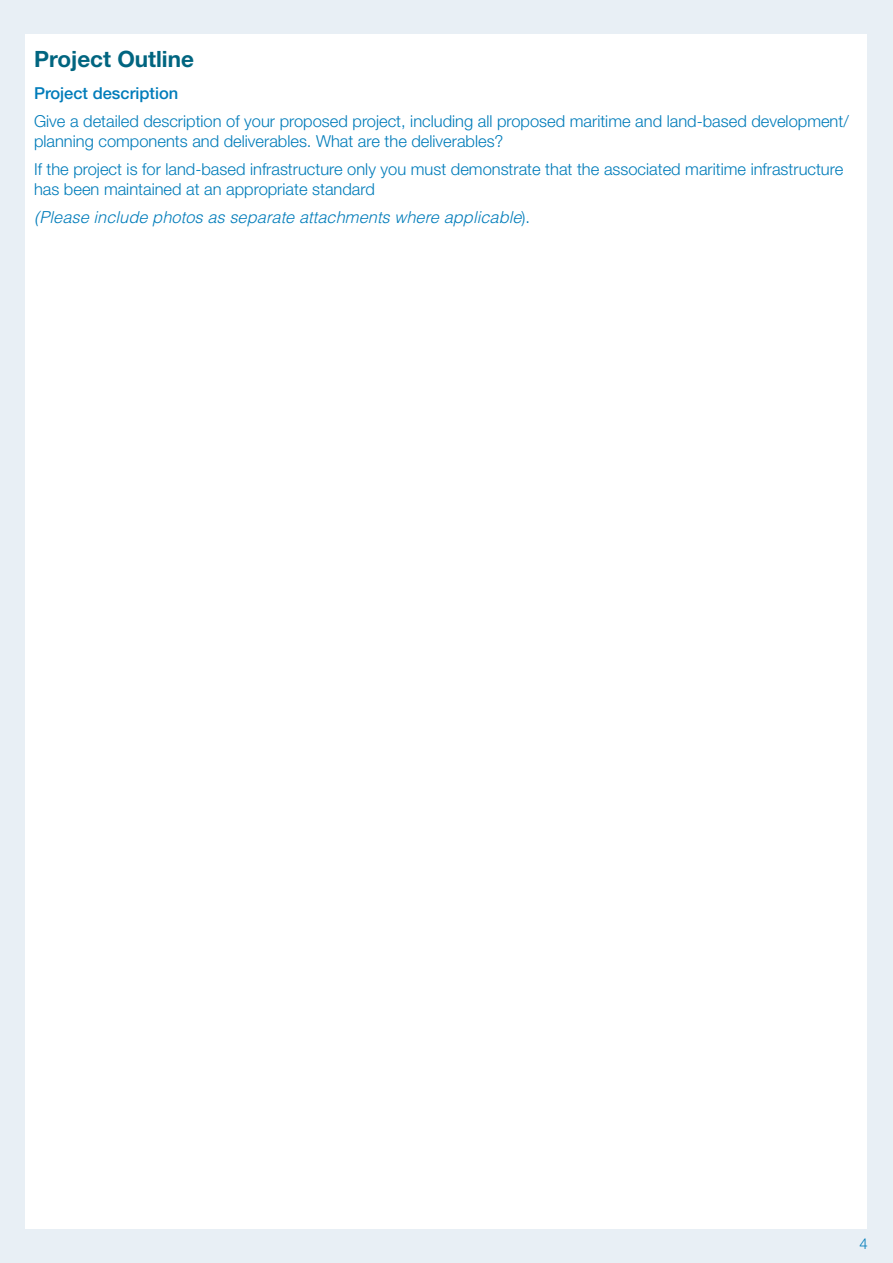
<style>
.page{position:relative;width:893px;height:1263px;background:#e8eff5}
.page>*{position:absolute;margin:0;border:0;box-sizing:border-box;transform-origin:0 0}
.H2_Blue7461{font:700 22.5px "Helvetica Neue LT Std";color:#006580}
.Body{font:300 16.5px/19.5px "Helvetica Neue LT Std";color:#007cba}
.Body-2{font:italic 300 16.5px "Helvetica LT Std";color:#007cba}
.t1{font:500 16.5px "Helvetica Neue LT Std";color:#007cba}
.t2{font:300 15px "Helvetica Neue LT Std";color:#007cba}
.s1{font-family:"Helvetica Neue LT Std";font-style:normal}
</style>
<div class="page">
<div style="left:26px;top:34px;width:841px;height:1195px;background:#fff"></div>
<h2 class="H2_Blue7461" style="left:34px;top:45px;width:161px">Project Outline</h2>
<h3 class="t1" style="left:34px;top:84px;width:146px">Project description</h3>
<p class="Body" style="left:34px;top:111px;width:816px">Give a detailed description of your proposed project, including all proposed maritime and land-based development/ planning components and deliverables. What are the deliverables?</p>
<p class="Body" style="left:34px;top:159px;width:811px">If the project is for land-based infrastructure only you must demonstrate that the associated maritime infrastructure has been maintained at an appropriate standard</p>
<p class="Body-2" style="left:34px;top:207px;width:498px">(Please include photos as separate attachments where applicable<span class="s1">).</span></p>
<p class="t2" style="left:859px;top:1235px;width:10px">4</p>
</div>
